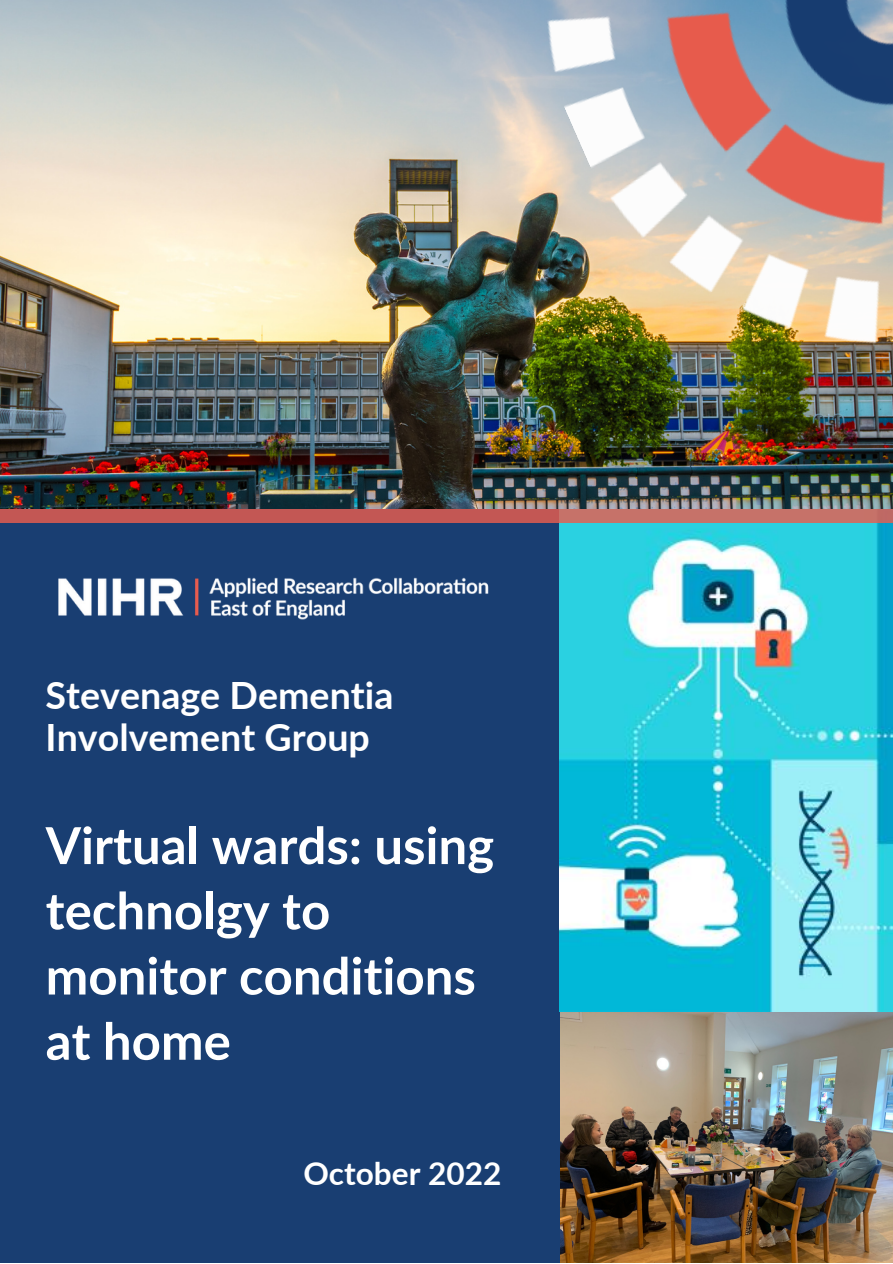
<style>
.page{position:relative;width:893px;height:1264px;background:#fff}
.page>*{position:absolute;margin:0;border:0;box-sizing:border-box;transform-origin:0 0}
.t1{font:700 51px/65.2px "Lato";color:#fff}
.t2{font:700 37.5px/41.5px "Lato";color:#fff}
.t3{font:700 31.5px "Lato";color:#fff}
</style>
<div class="page">
<img style="left:560px;top:1011px;width:332px;height:251px">
<div style="left:0;top:509px;width:560px;height:753px;background:#193e72"></div>
<img style="left:58px;top:577px;width:431px;height:43px">
<img style="left:559px;top:522px;width:333px;height:489px">
<img style="left:0;top:0;width:892px;height:508px">
<svg style="left:0;top:509px;width:892px;height:13px;background:#c4605b"></svg>
<img style="left:501px;top:0;width:391px;height:450px">
<p class="t2" style="left:46px;top:673px;width:349px">Stevenage Dementia<br>Involvement Group</p>
<p class="t1" style="left:46px;top:811px;width:450px">Virtual wards: using technolgy to monitor conditions at home</p>
<p class="t3" style="left:303px;top:1153px;width:199px">October 2022</p>
</div>
